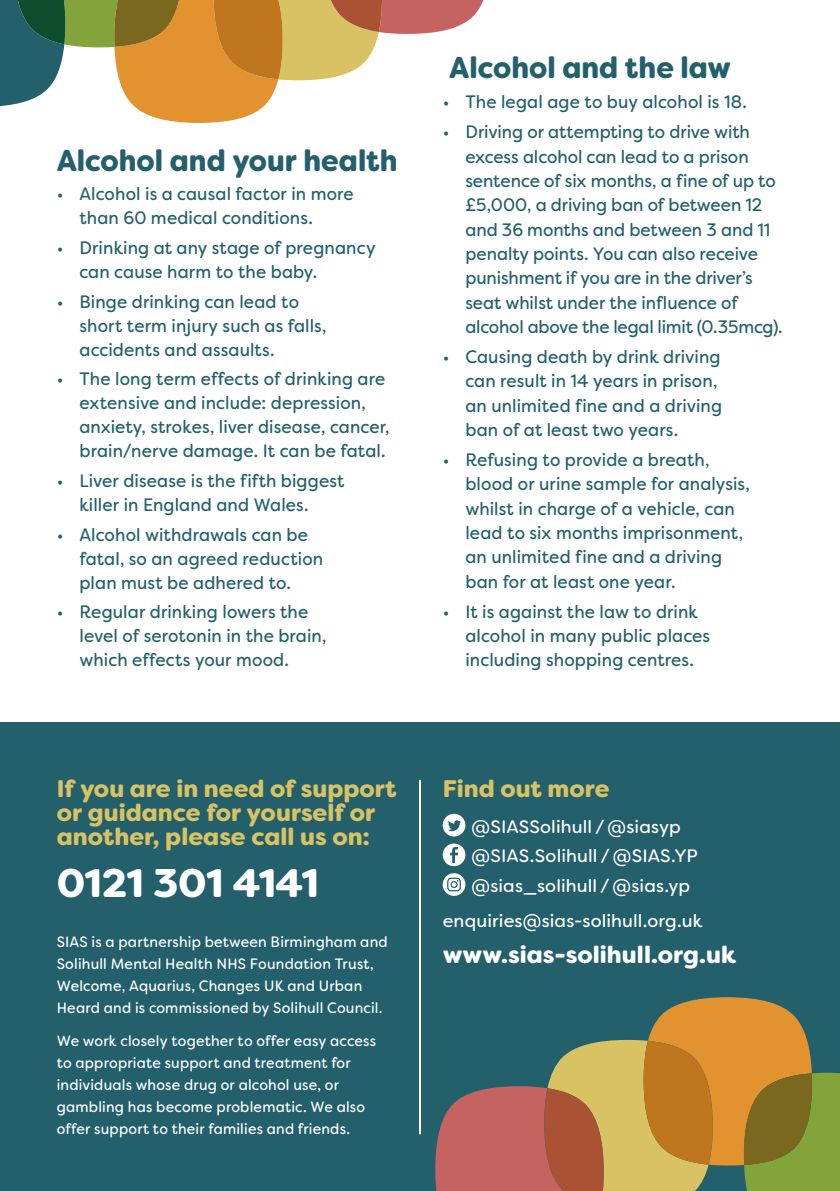
<style>
.page{position:relative;width:840px;height:1191px;background:#fff}
.page>*{position:absolute;margin:0;border:0;box-sizing:border-box;transform-origin:0 0}
.Heading_2{font:900 40px "Filson Soft";letter-spacing:-.015em;color:#fff}
.Heading_3{font:900 30px "Filson Soft";color:#23606c;scale:.95 1}
.Heading_4{font:900 24px/24px "Filson Soft";color:#d8c264}
.Heading_4-2{font:900 24px "Filson Soft";color:#fff}
.t1{font:18px/24.4px "Filson Soft";letter-spacing:.005em;color:#23606c;scale:.95 1}
.Body{font:18px "Filson Soft";letter-spacing:.005em;color:#fff}
.Body-2{font:15px/22px "Filson Soft";letter-spacing:.015em;color:#fff;scale:.95 1}
.s1{font-style:inherit}
</style>
<div class="page">
<div style="left:0;top:722px;width:839px;height:469px;background:#23606c"></div>
<svg style="left:435px;top:997px;width:404px;height:194px"></svg>
<div style="left:442px;top:814px;width:23px;height:22px;background:#fff;border-radius:50%"></div>
<svg style="left:448px;top:820px;width:13px;height:11px"></svg>
<div style="left:442px;top:843px;width:23px;height:23px;background:#fff;border-radius:50%"></div>
<svg style="left:450px;top:847px;width:7px;height:16px"></svg>
<svg style="left:442px;top:873px;width:23px;height:23px"></svg>
<svg style="left:447px;top:877px;width:13px;height:14px"></svg>
<hr style="left:419px;top:780px;width:2px;height:354px;background:#fff">
<svg style="left:0;top:0;width:484px;height:123px"></svg>
<p class="Heading_3" style="left:57px;top:141px;width:360px">Alcohol and your health</p>
<p class="t1" style="left:79px;top:182px;width:290px;text-indent:-23px"><span class="s1">•</span> Alcohol is a causal factor in more than 60 medical conditions.</p>
<p class="t1" style="left:79px;top:235px;width:313px;text-indent:-23px"><span class="s1">•</span> Drinking at any stage of pregnancy can cause harm to the baby.</p>
<p class="t1" style="left:79px;top:289px;width:261px;text-indent:-23px"><span class="s1">•</span> Binge drinking can lead to short term injury such as falls, accidents and assaults.</p>
<p class="t1" style="left:79px;top:367px;width:328px;text-indent:-23px"><span class="s1">•</span> The long term effects of drinking are extensive and include: depression, anxiety, strokes, liver disease, cancer, brain/nerve damage. It can be fatal.</p>
<p class="t1" style="left:79px;top:468px;width:280px;text-indent:-23px"><span class="s1">•</span> Liver disease is the fifth biggest killer in England and Wales.</p>
<p class="t1" style="left:79px;top:522px;width:258px;text-indent:-23px"><span class="s1">•</span> Alcohol withdrawals can be fatal, so an agreed reduction plan must be adhered to.</p>
<p class="t1" style="left:79px;top:600px;width:261px;text-indent:-23px"><span class="s1">•</span> Regular drinking lowers the level of serotonin in the brain, which effects your mood.</p>
<p class="Heading_4" style="left:57px;top:777px;width:341px">If you are in need of support or guidance for yourself or another, please call us on:</p>
<p class="Heading_2" style="left:57px;top:856px;width:263px">0121 301 4141</p>
<p class="Body-2" style="left:57px;top:930px;width:350px">SIAS is a partnership between Birmingham and Solihull Mental Health NHS Foundation Trust, Welcome, Aquarius, Changes UK and Urban Heard and is commissioned by Solihull Council.</p>
<p class="Body-2" style="left:57px;top:1030px;width:337px">We work closely together to offer easy access to appropriate support and treatment for individuals whose drug or alcohol use, or gambling has become problematic. We also offer support to their families and friends.</p>
<p class="Heading_3" style="left:449px;top:49px;width:298px">Alcohol and the law</p>
<p class="t1" style="left:442px;top:90px;width:321px"><span class="s1">•</span> The legal age to buy alcohol is 18.</p>
<p class="t1" style="left:465px;top:120px;width:335px;text-indent:-23px"><span class="s1">•</span> Driving or attempting to drive with excess alcohol can lead to a prison sentence of six months, a fine of up to £5,000, a driving ban of between 12 and 36 months and between 3 and 11 penalty points. You can also receive punishment if you are in the driver’s seat whilst under the influence of alcohol above the legal limit (0.35mcg).</p>
<p class="t1" style="left:465px;top:344px;width:271px;text-indent:-23px"><span class="s1">•</span> Causing death by drink driving can result in 14 years in prison, an unlimited fine and a driving ban of at least two years.</p>
<p class="t1" style="left:465px;top:447px;width:301px;text-indent:-23px"><span class="s1">•</span> Refusing to provide a breath, blood or urine sample for analysis, whilst in charge of a vehicle, can lead to six months imprisonment, an unlimited fine and a driving ban for at least one year.</p>
<p class="t1" style="left:465px;top:599px;width:259px;text-indent:-23px"><span class="s1">•</span> It is against the law to drink alcohol in many public places including shopping centres.</p>
<p class="Heading_4" style="left:442px;top:777px;width:168px">Find out more</p>
<p class="Body" style="left:471px;top:814px;width:210px">@SIASSolihull / @siasyp</p>
<p class="Body" style="left:471px;top:844px;width:228px">@SIAS.Solihull / @SIAS.YP</p>
<p class="Body" style="left:471px;top:874px;width:220px">@sias_solihull / @sias.yp</p>
<p class="Body" style="left:442px;top:909px;width:261px">enquiries@sias-solihull.org.uk</p>
<p class="Heading_4-2" style="left:442px;top:938px;width:295px">www.sias-solihull.org.uk</p>
</div>
